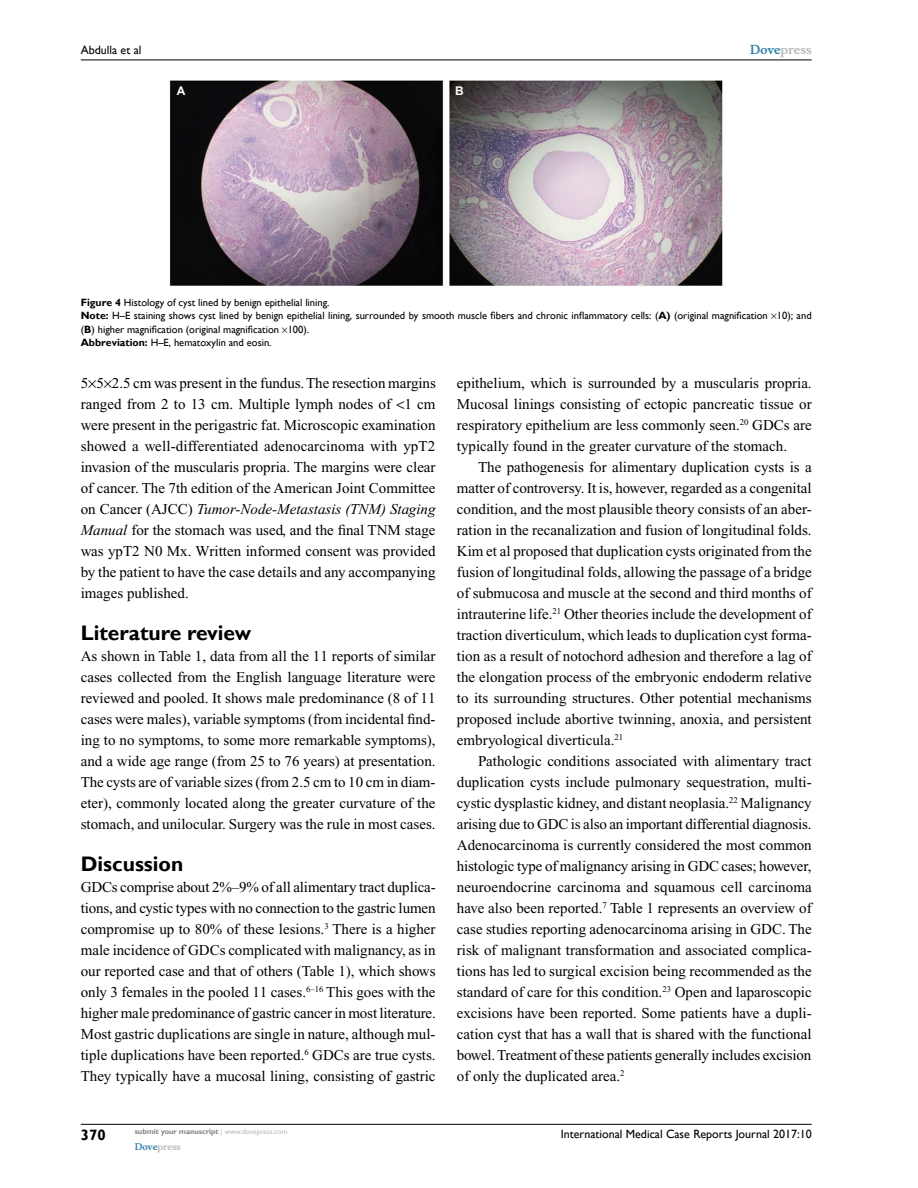
<style>
.page{position:relative;width:918px;height:1188px;background:#fff}
.page>*{position:absolute;margin:0;border:0;box-sizing:border-box;transform-origin:0 0}
.t1{font:700 21px "Gill Sans";color:#000}
.t2{font:15px/21px "Times New Roman";color:#000;text-align:justify}
.t3{font:700 15px "Gill Sans";color:#000}
.t4{font:12px "Gill Sans";color:#000}
.t5{font:700 12px "Musee";color:#b8babc}
.t6{font:700 12px "Arial";color:#fff}
.t7{font:10.5px/13.5px "Gill Sans";color:#000}
.t8{font:700 9px "Musee";color:#b8babc}
.t9{font:700 7.5px "Gill Sans";color:#808285}
.s1{color:#3785ad}
.s2{font-weight:700}
.s3{font-style:italic}
.s4{font-weight:400;color:#b8babc}
</style>
<div class="page">
<hr style="left:81px;top:1124px;width:731px;height:1px;background:#000">
<hr style="left:81px;top:60px;width:731px;height:1px;background:#000">
<img style="left:170px;top:80px;width:553px;height:207px">
<p class="t4" style="left:81px;top:43px;width:62px">Abdulla et al</p>
<p class="t6" style="left:177px;top:82px;width:10px">A</p>
<p class="t6" style="left:455px;top:82px;width:10px">B</p>
<p class="t5" style="left:750px;top:43px;width:63px"><span class="s1">Dove</span>press</p>
<p class="t7" style="left:81px;top:296px;width:732px"><span class="s2">Figure 4</span> Histology of cyst lined by benign epithelial lining.<br><span class="s2">Note:</span> H–E staining shows cyst lined by benign epithelial lining, surrounded by smooth muscle fibers and chronic inflammatory cells: (<span class="s2">A)</span> (original magnification 10); and (<span class="s2">B</span>) higher magnification (original magnification 100).<br><span class="s2">Abbreviation:</span> H–E, hematoxylin and eosin.</p>
<p class="t2" style="left:81px;top:373px;width:357px">5 5 2.5 cm was present in the fundus. The resection margins ranged from 2 to 13 cm. Multiple lymph nodes of 1 cm were present in the perigastric fat. Microscopic examination showed a well-differentiated adenocarcinoma with ypT2 invasion of the muscularis propria. The margins were clear of cancer. The 7th edition of the American Joint Committee on Cancer (AJCC) <span class="s3">Tumor-Node-Metastasis (TNM) Staging Manual</span> for the stomach was used, and the final TNM stage was ypT2 N0 Mx. Written informed consent was provided by the patient to have the case details and any accompanying images published.</p>
<h1 class="t1" style="left:81px;top:621px;width:172px">Literature review</h1>
<p class="t2" style="left:81px;top:646px;width:356px">As shown in Table 1, data from all the 11 reports of similar cases collected from the English language literature were reviewed and pooled. It shows male predominance (8 of 11 cases were males), variable symptoms (from incidental find&shy;ing to no symptoms, to some more remarkable symptoms), and a wide age range (from 25 to 76 years) at presentation.<br>The cysts are of variable sizes (from 2.5 cm to 10 cm in diam&shy;eter), commonly located along the greater curvature of the stomach, and unilocular. Surgery was the rule in most cases.</p>
<h1 class="t1" style="left:81px;top:852px;width:104px">Discussion</h1>
<p class="t2" style="left:81px;top:877px;width:357px">GDCs comprise about 2%–9% of all alimentary tract duplica&shy;tions, and cystic types with no connection to the gastric lumen compromise up to 80% of these lesions.<sup>3</sup> There is a higher male incidence of GDCs complicated with malignancy, as in our reported case and that of others (Table 1), which shows only 3 females in the pooled 11 cases.<sup>6–16</sup> This goes with the higher male predominance of gastric cancer in most literature.<br>Most gastric duplications are single in nature, although mul&shy;tiple duplications have been reported.<sup>6</sup> GDCs are true cysts.<br>They typically have a mucosal lining, consisting of gastric</p>
<p class="t2" style="left:457px;top:373px;width:356px">epithelium, which is surrounded by a muscularis propria.<br>Mucosal linings consisting of ectopic pancreatic tissue or respiratory epithelium are less commonly seen.<sup>20</sup> GDCs are typically found in the greater curvature of the stomach.</p>
<p class="t2" style="left:457px;top:457px;width:356px;text-indent:21px">The pathogenesis for alimentary duplication cysts is a matter of controversy. It is, however, regarded as a congenital condition, and the most plausible theory consists of an aber&shy;ration in the recanalization and fusion of longitudinal folds.<br>Kim et al proposed that duplication cysts originated from the fusion of longitudinal folds, allowing the passage of a bridge of submucosa and muscle at the second and third months of intrauterine life.<sup>21</sup> Other theories include the development of traction diverticulum, which leads to duplication cyst forma&shy;tion as a result of notochord adhesion and therefore a lag of the elongation process of the embryonic endoderm relative to its surrounding structures. Other potential mechanisms proposed include abortive twinning, anoxia, and persistent embryological diverticula.<sup>21</sup></p>
<p class="t2" style="left:457px;top:751px;width:357px;text-indent:21px">Pathologic conditions associated with alimentary tract duplication cysts include pulmonary sequestration, multi&shy;cystic dysplastic kidney, and distant neoplasia.<sup>22</sup> Malignancy arising due to GDC is also an important differential diagnosis.<br>Adenocarcinoma is currently considered the most common histologic type of malignancy arising in GDC cases; however, neuroendocrine carcinoma and squamous cell carcinoma have also been reported.<sup>7</sup> Table 1 represents an overview of case studies reporting adenocarcinoma arising in GDC. The risk of malignant transformation and associated complica&shy;tions has led to surgical excision being recommended as the standard of care for this condition.<sup>23</sup> Open and laparoscopic excisions have been reported. Some patients have a dupli&shy;cation cyst that has a wall that is shared with the functional bowel. Treatment of these patients generally includes excision of only the duplicated area.<sup>2</sup></p>
<p class="t3" style="left:81px;top:1126px;width:26px">370</p>
<p class="t9" style="left:135px;top:1127px;width:154px">submit your manuscript <span class="s4">| www.dovepress.com</span></p>
<p class="t8" style="left:135px;top:1141px;width:48px"><span class="s1">Dove</span>press</p>
<p class="t4" style="left:561px;top:1127px;width:252px">International Medical Case Reports Journal 2017:10</p>
</div>
